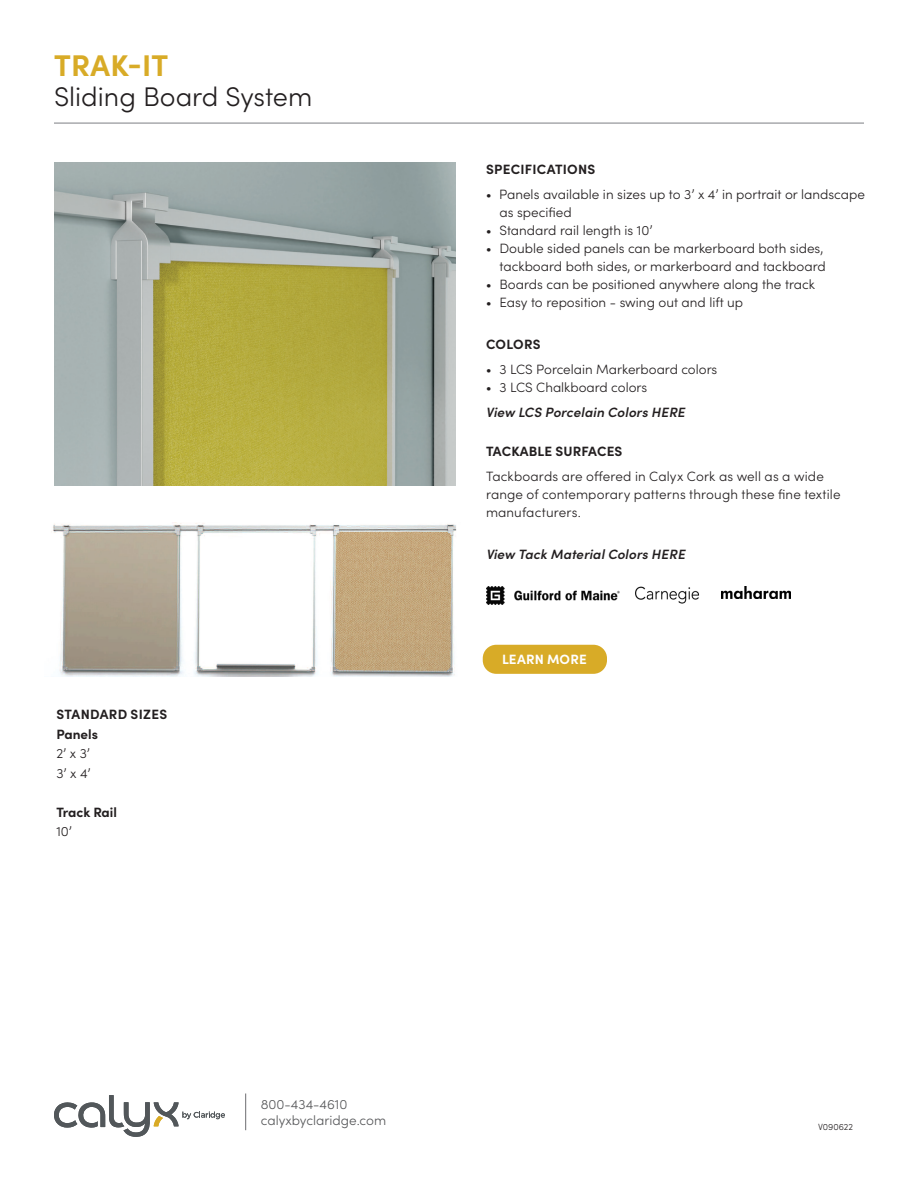
<style>
.page{position:relative;width:918px;height:1188px;background:#fff}
.page>*{position:absolute;margin:0;border:0;box-sizing:border-box;transform-origin:0 0}
.t1{font:700 30px "Sofia Pro";letter-spacing:.01em;color:#d8ab27}
.t2{font:300 27px "Sofia Pro";color:#231f20}
.t3{font:300 13.5px/18px "Sofia Pro";color:#231f20}
.t4{font:700 13.5px "Sofia Pro";letter-spacing:.01em;color:#231f20}
.t5{font:italic 600 13.5px "Sofia Pro";letter-spacing:.01em;color:#231f20}
.t6{font:300 13.5px/16.2px "Sofia Pro";color:#57585a}
.t7{font:700 13.5px "Sofia Pro";letter-spacing:.01em;color:#fff}
.t8{font:300 9px "Sofia Pro";color:#231f20}
</style>
<div class="page">
<hr style="left:54px;top:122px;width:810px;height:2px;background:#a8a9ad">
<img style="left:54px;top:162px;width:402px;height:324px">
<img style="left:635px;top:586px;width:64px;height:18px">
<img style="left:486px;top:586px;width:134px;height:19px">
<img style="left:721px;top:587px;width:70px;height:12px">
<img style="left:51px;top:522px;width:406px;height:154px">
<div style="left:483px;top:645px;width:124px;height:29px;background:#d8ab27;border-radius:14px"></div>
<hr style="left:245px;top:1094px;width:1px;height:36px;background:#6c6d70">
<svg style="left:54px;top:1095px;width:171px;height:42px"></svg>
<h1 class="t1" style="left:54px;top:42px;width:116px">TRAK-IT</h1>
<h2 class="t2" style="left:54px;top:77px;width:260px">Sliding Board System</h2>
<p class="t4" style="left:56px;top:704px;width:112px">STANDARD SIZES</p>
<p class="t4" style="left:56px;top:724px;width:43px">Panels</p>
<p class="t3" style="left:56px;top:743px;width:36px;line-height:19.5px">2’ x 3’<br>3’ x 4’</p>
<p class="t4" style="left:56px;top:802px;width:62px">Track Rail</p>
<p class="t3" style="left:56px;top:822px;width:17px">10’</p>
<p class="t4" style="left:486px;top:159px;width:111px">SPECIFICATIONS</p>
<p class="t3" style="left:499px;top:184px;width:367px;text-indent:-14px">• Panels available in sizes up to 3’ x 4’ in portrait or landscape as specified</p>
<p class="t3" style="left:486px;top:220px;width:168px">• Standard rail length is 10’</p>
<p class="t3" style="left:486px;top:238px;width:341px;text-align:right">• Double sided panels can be markerboard both sides, tackboard both sides, or markerboard and tackboard</p>
<p class="t3" style="left:486px;top:274px;width:331px">• Boards can be positioned anywhere along the track</p>
<p class="t3" style="left:486px;top:292px;width:259px">• Easy to reposition - swing out and lift up</p>
<p class="t4" style="left:486px;top:334px;width:56px">COLORS</p>
<p class="t3" style="left:486px;top:359px;width:233px">• 3 LCS Porcelain Markerboard colors</p>
<p class="t3" style="left:486px;top:377px;width:163px">• 3 LCS Chalkboard colors</p>
<p class="t5" style="left:486px;top:402px;width:200px">View LCS Porcelain Colors HERE</p>
<p class="t4" style="left:486px;top:441px;width:138px">TACKABLE SURFACES</p>
<p class="t3" style="left:486px;top:466px;width:356px">Tackboards are offered in Calyx Cork as well as a wide range of contemporary patterns through these fine textile manufacturers.</p>
<p class="t5" style="left:486px;top:544px;width:201px">View Tack Material Colors HERE</p>
<p class="t7" style="left:502px;top:649px;width:86px">LEARN MORE</p>
<p class="t6" style="left:261px;top:1095px;width:127px">800-434-4610 calyxbyclaridge.com</p>
<p class="t8" style="left:818px;top:1120px;width:36px">V090622</p>
</div>
